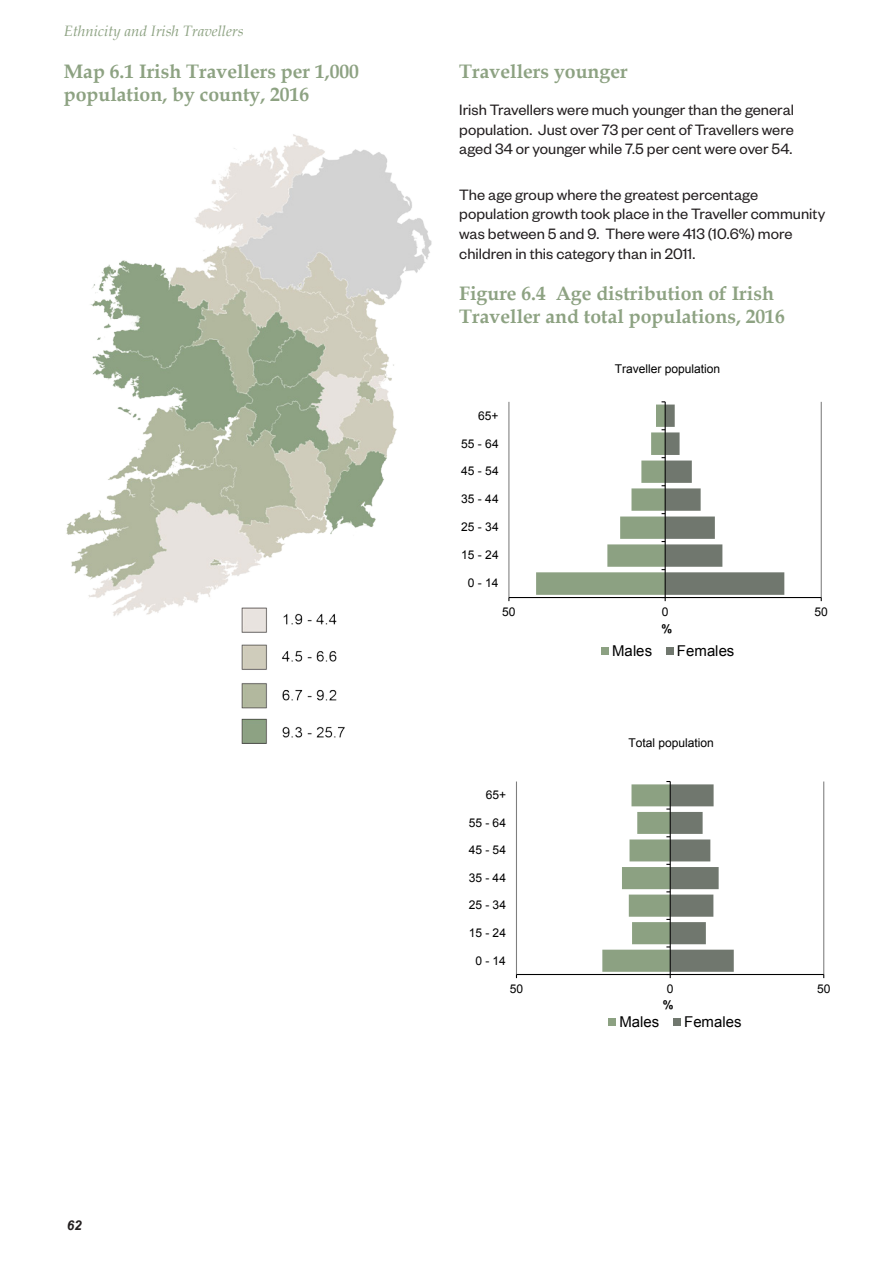
<style>
.page{position:relative;width:893px;height:1263px;background:#fff}
.page>*{position:absolute;margin:0;border:0;box-sizing:border-box;transform-origin:0 0}
.t1{font:700 19.5px/23.4px "Book Antiqua";color:#8da282}
.t2{font:16.5px/19.8px "Founders Grotesk";color:#231f20;text-align:justify}
.t3{font:italic 15px "Book Antiqua";color:#8da282}
.t4{font:15px "Arial";color:#000}
.t5{font:italic 700 13.5px "Arial";color:#231f20}
.t6{font:12px "Arial";letter-spacing:-.005em;color:#000}
.t7{font:700 12px "Arial";color:#000}
</style>
<div class="page">
<hr style="left:516px;top:781px;width:1px;height:193px;background:#7f7f7f">
<hr style="left:823px;top:781px;width:1px;height:193px;background:#7f7f7f">
<hr style="left:516px;top:974px;width:308px;height:1px;background:#000">
<svg style="left:602px;top:781px;width:132px;height:197px"></svg>
<div style="left:609px;top:1018px;width:7px;height:8px;background:#8ca182"></div>
<div style="left:673px;top:1018px;width:8px;height:8px;background:#70776e"></div>
<hr style="left:508px;top:402px;width:1px;height:195px;background:#7f7f7f">
<hr style="left:821px;top:402px;width:1px;height:195px;background:#7f7f7f">
<hr style="left:509px;top:597px;width:312px;height:1px;background:#000">
<svg style="left:536px;top:401px;width:248px;height:200px"></svg>
<div style="left:601px;top:647px;width:8px;height:8px;background:#8ca182"></div>
<div style="left:666px;top:647px;width:8px;height:8px;background:#70776e"></div>
<img style="left:66px;top:134px;width:366px;height:610px">
<p class="t3" style="left:64px;top:20px;width:181px">Ethnicity and Irish Travellers</p>
<p class="t1" style="left:64px;top:60px;width:297px">Map 6.1 Irish Travellers per 1,000 population, by county, 2016</p>
<p class="t1" style="left:459px;top:60px;width:170px">Travellers younger</p>
<p class="t2" style="left:459px;top:99px;width:336px">Irish Travellers were much younger than the general population. Just over 73 per cent of Travellers were aged 34 or younger while 7.5 per cent were over 54.</p>
<p class="t2" style="left:459px;top:184px;width:368px;text-align:left">The age group where the greatest percentage population growth took place in the Traveller community was between 5 and 9. There were 413 (10.6%) more children in this category than in 2011.</p>
<p class="t1" style="left:459px;top:281px;width:327px">Figure 6.4 Age distribution of Irish<br>Traveller and total populations, 2016</p>
<p class="t6" style="left:478px;top:407px;width:22px">65+</p>
<p class="t6" style="left:461px;top:435px;width:39px">55 - 64</p>
<p class="t6" style="left:461px;top:463px;width:39px">45 - 54</p>
<p class="t6" style="left:461px;top:491px;width:39px">35 - 44</p>
<p class="t6" style="left:461px;top:519px;width:39px">25 - 34</p>
<p class="t6" style="left:461px;top:547px;width:39px">15 - 24</p>
<p class="t6" style="left:468px;top:575px;width:32px">0 - 14</p>
<p class="t6" style="left:615px;top:361px;width:107px">Traveller population</p>
<p class="t6" style="left:502px;top:603px;width:15px">50</p>
<p class="t6" style="left:662px;top:603px;width:8px">0</p>
<p class="t6" style="left:814px;top:603px;width:15px">50</p>
<p class="t7" style="left:662px;top:620px;width:12px">%</p>
<p class="t4" style="left:612px;top:641px;width:42px">Males</p>
<p class="t4" style="left:677px;top:641px;width:59px">Females</p>
<p class="t6" style="left:486px;top:787px;width:22px">65+</p>
<p class="t6" style="left:469px;top:814px;width:39px">55 - 64</p>
<p class="t6" style="left:469px;top:842px;width:39px">45 - 54</p>
<p class="t6" style="left:469px;top:870px;width:39px">35 - 44</p>
<p class="t6" style="left:469px;top:897px;width:39px">25 - 34</p>
<p class="t6" style="left:469px;top:925px;width:39px">15 - 24</p>
<p class="t6" style="left:475px;top:952px;width:32px">0 - 14</p>
<p class="t6" style="left:628px;top:735px;width:87px">Total population</p>
<p class="t6" style="left:510px;top:980px;width:15px">50</p>
<p class="t6" style="left:667px;top:980px;width:8px">0</p>
<p class="t6" style="left:817px;top:980px;width:15px">50</p>
<p class="t7" style="left:663px;top:997px;width:12px">%</p>
<p class="t5" style="left:67px;top:1216px;width:17px">62</p>
<p class="t4" style="left:619px;top:1012px;width:42px">Males</p>
<p class="t4" style="left:684px;top:1012px;width:59px">Females</p>
</div>
